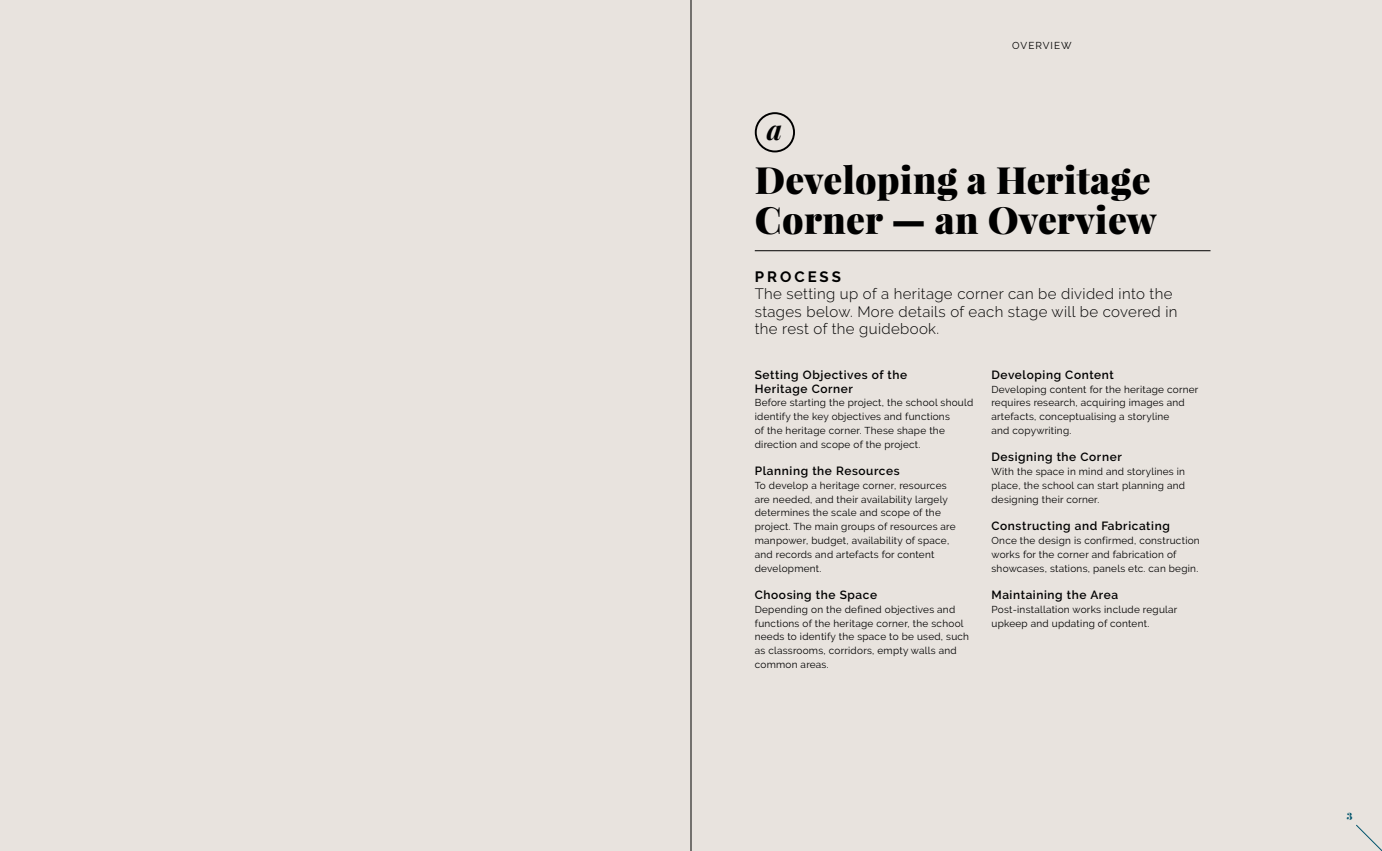
<style>
.page{position:relative;width:1382px;height:851px;background:#fff}
.page>*{position:absolute;margin:0;border:0;box-sizing:border-box;transform-origin:0 0}
.t1{font:900 37.5px/40px "Playfair Display";letter-spacing:.01em;color:#000}
.t2{font:italic 700 27.38px "Playfair Display";color:#000}
.t3{font:300 15px/17.5px "Raleway";letter-spacing:.025em;color:#000}
.t4{font:700 15px "Raleway";letter-spacing:.2em;color:#000}
.t5{font:600 11.88px/13.8px "Raleway";letter-spacing:.05em;color:#000}
.t6{font:10px/13.8px "Raleway";letter-spacing:.025em;color:#000}
.t7{font:10px "Raleway";letter-spacing:.1em;color:#000}
.t8{font:10px "Pistilli";color:#00546c}
</style>
<div class="page">
<div style="left:0;top:0;width:1382px;height:850px;background:#e8e3de"></div>
<svg style="left:1356px;top:824px;width:26px;height:26px"></svg>
<hr style="left:755px;top:250px;width:455px;height:1px;background:#000">
<div style="left:755px;top:112px;width:40px;height:40px;border:2px solid #000;border-radius:50%"></div>
<hr style="left:691px;top:0;width:1px;height:850px;background:#000">
<h2 class="t2" style="left:767px;top:111px;width:17px">a</h2>
<p class="t7" style="left:1012px;top:40px;width:61px">Overview</p>
<h1 class="t1" style="left:755px;top:159px;width:403px">Developing a Heritage<br>Corner — an Overview</h1>
<h3 class="t4" style="left:755px;top:268px;width:88px">PROCESS</h3>
<h3 class="t3" style="left:755px;top:285px;width:424px">The setting up of a heritage corner can be divided into the stages below. More details of each stage will be covered in the rest of the guidebook.</h3>
<p class="t5" style="left:755px;top:368px;width:154px">Setting Objectives of the<br>Heritage Corner</p>
<p class="t6" style="left:755px;top:396px;width:220px">Before starting the project, the school should identify the key objectives and functions<br>of the heritage corner. These shape the direction and scope of the project.</p>
<p class="t5" style="left:755px;top:464px;width:146px">Planning the Resources</p>
<p class="t6" style="left:755px;top:478px;width:202px">To develop a heritage corner, resources are needed, and their availability largely determines the scale and scope of the project. The main groups of resources are manpower, budget, availability of space, and records and artefacts for content development.</p>
<p class="t5" style="left:755px;top:588px;width:124px">Choosing the Space</p>
<p class="t6" style="left:755px;top:602px;width:216px">Depending on the defined objectives and functions of the heritage corner, the school needs to identify the space to be used, such as classrooms, corridors, empty walls and common areas.</p>
<p class="t5" style="left:991px;top:368px;width:124px">Developing Content</p>
<p class="t6" style="left:991px;top:382px;width:208px">Developing content for the heritage corner requires research, acquiring images and artefacts, conceptualising a storyline<br>and copywriting.</p>
<p class="t5" style="left:991px;top:450px;width:132px">Designing the Corner</p>
<p class="t6" style="left:991px;top:464px;width:195px;text-align:justify">With the space in mind and storylines in place, the school can start planning and designing their corner.</p>
<p class="t5" style="left:991px;top:519px;width:180px">Constructing and Fabricating</p>
<p class="t6" style="left:991px;top:533px;width:210px">Once the design is confirmed, construction works for the corner and fabrication of showcases, stations, panels etc. can begin.</p>
<p class="t5" style="left:991px;top:588px;width:128px">Maintaining the Area</p>
<p class="t6" style="left:991px;top:602px;width:187px">Post-installation works include regular upkeep and updating of content.</p>
<p class="t8" style="left:1346px;top:809px;width:8px">3</p>
</div>
